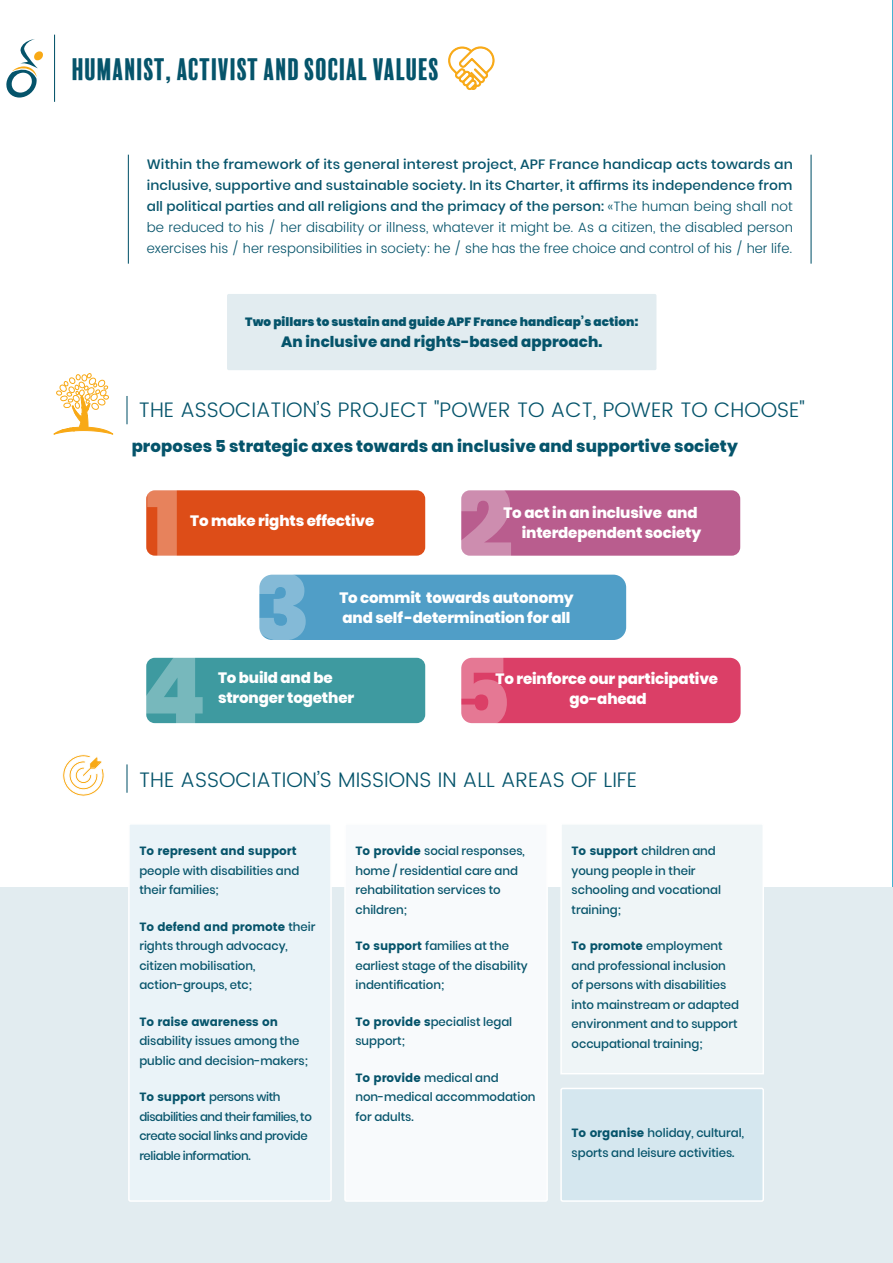
<style>
.page{position:relative;width:893px;height:1263px;background:#fff}
.page>*{position:absolute;margin:0;border:0;box-sizing:border-box;transform-origin:0 0}
.t1{font:28.5px "Balboa Plus Fill";letter-spacing:-.025em;color:#05546b}
.t2{font:300 21px "Poppins";color:#05546b}
.t3{font:800 16.5px "Poppins";letter-spacing:.005em;color:#05546b}
.t4{font:800 15px/19.5px "Poppins";letter-spacing:-.01em;color:#fff}
.t5{font:800 15px "Poppins";letter-spacing:.005em;color:#05546b}
.t6{font:500 13.5px/21px "Poppins";letter-spacing:.005em;color:#06546b;text-align:justify;scale:1.04 1}
.t7{font:500 12px/19.5px "Poppins";color:#06546b}
.t8{font:500 12px/19.5px "Poppins";letter-spacing:-.03em;color:#06546b}
.t9{font:900 12px "Poppins";letter-spacing:.005em;color:#05546b}
.t10{font:12px "Poppins";letter-spacing:-.005em;color:#06546b}
.s1{font-weight:300}
.s2{font-weight:400}
</style>
<div class="page">
<hr style="left:892px;top:0;width:1px;height:1263px;background:#0098c0">
<div style="left:0;top:887px;width:893px;height:376px;background:#e2ecf0"></div>
<div style="left:227px;top:294px;width:429px;height:76px;background:#e2ecf0;border-radius:2px"></div>
<div style="left:259px;top:575px;width:367px;height:65px;background:#509ec7;border-radius:13px"></div>
<div style="left:146px;top:490px;width:279px;height:66px;background:#dd4d18;border-radius:9px"></div>
<div style="left:461px;top:490px;width:279px;height:66px;background:#b95d8e;border-radius:9px"></div>
<div style="left:146px;top:658px;width:279px;height:65px;background:#3e9aa0;border-radius:9px"></div>
<div style="left:461px;top:658px;width:280px;height:65px;background:#db3f67;border-radius:11px"></div>
<hr style="left:54px;top:35px;width:1px;height:67px;background:#06546b">
<svg style="left:6px;top:39px;width:37px;height:59px"></svg>
<hr style="left:126px;top:396px;width:2px;height:28px;background:#06546b">
<svg style="left:147px;top:490px;width:30px;height:66px"></svg>
<svg style="left:259px;top:574px;width:47px;height:66px"></svg>
<svg style="left:146px;top:657px;width:57px;height:67px"></svg>
<svg style="left:461px;top:657px;width:46px;height:67px"></svg>
<hr style="left:126px;top:764px;width:2px;height:29px;background:#06546b">
<svg style="left:461px;top:490px;width:50px;height:66px"></svg>
<hr style="left:128px;top:155px;width:1px;height:109px;background:#06546b">
<hr style="left:810px;top:155px;width:2px;height:109px;background:#06546b">
<svg style="left:448px;top:47px;width:46px;height:43px"></svg>
<div style="left:129px;top:824px;width:202px;height:377px;background:#eaf3f8;border-radius:2px"></div>
<div style="left:128px;top:823px;width:204px;height:379px;border:2px solid #fff;border-radius:2px"></div>
<div style="left:345px;top:824px;width:202px;height:377px;background:#f8fafc;border-radius:2px"></div>
<div style="left:344px;top:823px;width:204px;height:379px;border:2px solid #fff;border-radius:2px"></div>
<div style="left:560px;top:825px;width:204px;height:250px;background:#eff5f7"></div>
<div style="left:561px;top:1088px;width:202px;height:113px;background:#d5e7ef;border-radius:2px"></div>
<div style="left:560px;top:1088px;width:204px;height:114px;border:2px solid #fff;border-radius:2px"></div>
<svg style="left:54px;top:373px;width:59px;height:62px"></svg>
<svg style="left:62px;top:754px;width:42px;height:43px"></svg>
<h1 class="t1" style="left:72px;top:53px;width:370px">HUMANIST, ACTIVIST AND SOCIAL VALUES</h1>
<p class="t6" style="left:147px;top:154px;width:623px">Within the framework of its general interest project, APF France handicap acts towards an inclusive, supportive and sustainable society. In its Charter, it affirms its independence from all political parties and all religions and the primacy of the person: <span class="s1">«The human being shall not be reduced to his / her disability or illness, whatever it might be. As a citizen, the disabled person exercises his / her responsibilities in society: he / she has the free choice and control of his / her life.</span></p>
<p class="t9" style="left:245px;top:315px;width:395px">Two pillars to sustain and guide APF France handicap’s action:</p>
<p class="t5" style="left:281px;top:333px;width:323px">An inclusive and rights-based approach.</p>
<h2 class="t2" style="left:139px;top:394px;width:667px">THE ASSOCIATION’S PROJECT "POWER TO ACT, POWER TO CHOOSE"</h2>
<h3 class="t3" style="left:132px;top:437px;width:608px">proposes 5 strategic axes towards an inclusive and supportive society</h3>
<p class="t4" style="left:190px;top:511px;width:186px">To make rights effective</p>
<p class="t4" style="left:503px;top:503px;width:199px;text-align:right">To act in an inclusive and interdependent society</p>
<p class="t4" style="left:339px;top:588px;width:236px">To commit towards autonomy and self-determination for all</p>
<p class="t4" style="left:218px;top:668px;width:138px">To build and be stronger together</p>
<p class="t4" style="left:496px;top:669px;width:224px;text-align:center">To reinforce our participative go-ahead</p>
<h2 class="t2" style="left:139px;top:765px;width:499px">THE ASSOCIATION’S MISSIONS IN ALL AREAS OF LIFE</h2>
<p class="t10" style="left:139px;top:844px;width:159px">To represent and support</p>
<p class="t7" style="left:139px;top:861px;width:162px">people with disabilities and their families;</p>
<p class="t7" style="left:139px;top:917px;width:178px"><span class="s2">To defend and promote</span> their rights through advocacy, citizen mobilisation, action-groups, etc;</p>
<p class="t10" style="left:139px;top:1014px;width:140px">To raise awareness on</p>
<p class="t7" style="left:139px;top:1031px;width:170px">disability issues among the public and decision-makers;</p>
<p class="t8" style="left:139px;top:1087px;width:174px"><span class="s2">To support</span> persons with disabilities and their families, to create social links and provide reliable information.</p>
<p class="t7" style="left:355px;top:841px;width:171px"><span class="s2">To provide</span> social responses, home / residential care and rehabilitation services to children;</p>
<p class="t7" style="left:355px;top:936px;width:174px"><span class="s2">To support</span> families at the earliest stage of the disability indentification;</p>
<p class="t7" style="left:355px;top:1012px;width:158px"><span class="s2">To provide s</span>pecialist legal support;</p>
<p class="t7" style="left:355px;top:1068px;width:182px"><span class="s2">To provide</span> medical and non-medical accommodation for adults.</p>
<p class="t7" style="left:572px;top:841px;width:151px"><span class="s2">To support</span> children and young people in their schooling and vocational training;</p>
<p class="t7" style="left:572px;top:936px;width:169px"><span class="s2">To promote</span> employment and professional inclusion of persons with disabilities into mainstream or adapted environment and to support occupational training;</p>
<p class="t7" style="left:572px;top:1123px;width:174px"><span class="s2">To organise</span> holiday, cultural, sports and leisure activities.</p>
</div>
